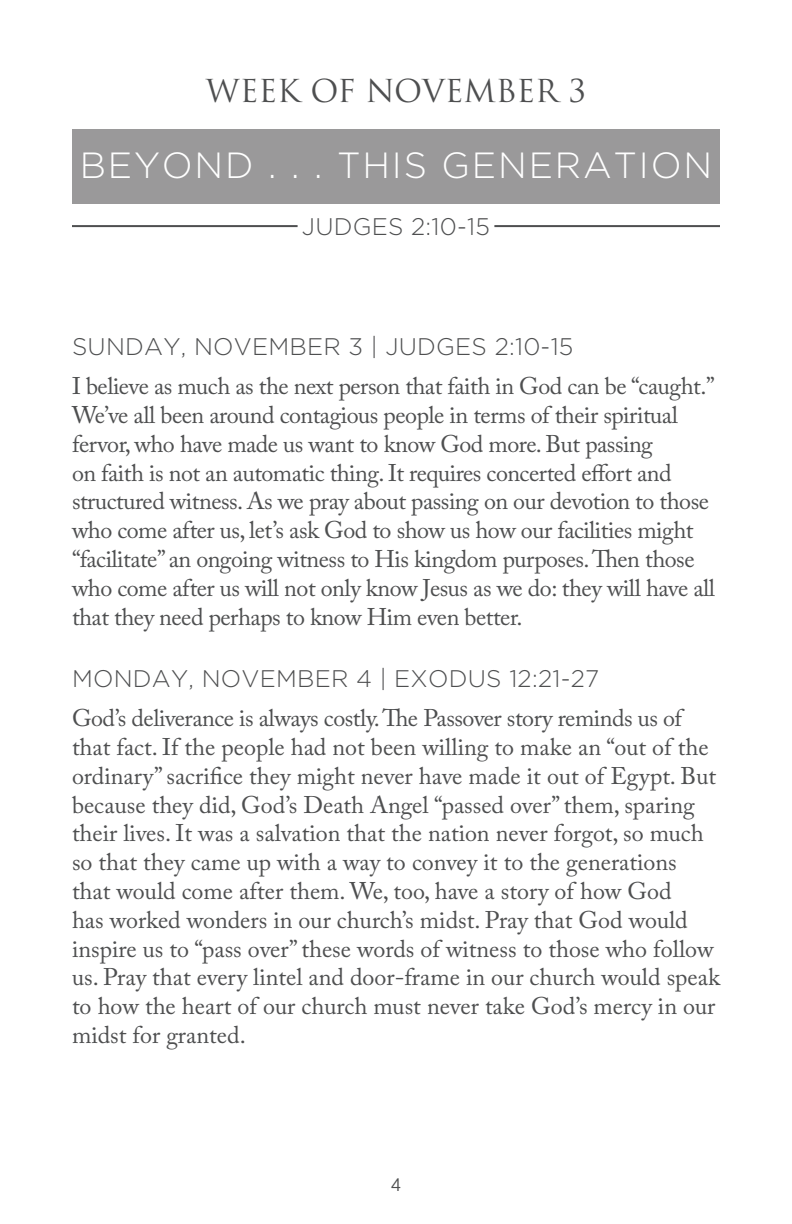
<style>
.page{position:relative;width:792px;height:1224px;background:#fff}
.page>*{position:absolute;margin:0;border:0;box-sizing:border-box;transform-origin:0 0}
.t1{font:300 36.4px "Gotham";letter-spacing:.05em;color:#fff}
.t2{font:30.8px "Trajan Pro";color:#4e4f50}
.t3{font:24px/28.8px "Adobe Caslon Pro";letter-spacing:-.01em;color:#4e4f50}
.t4{font:300 24px "Gotham";letter-spacing:.01em;color:#4e4f50}
.t5{font:18px "Gotham Narrow";color:#4e4f50}
</style>
<div class="page">
<div style="left:72px;top:130px;width:648px;height:74px;background:#9a999a"></div>
<hr style="left:494px;top:225px;width:226px;height:2px;background:#4e4f50">
<hr style="left:72px;top:225px;width:226px;height:2px;background:#4e4f50">
<p class="t2" style="left:206px;top:72px;width:382px">WEEK OF NOVEMBER 3</p>
<p class="t1" style="left:80px;top:145px;width:634px">BEYOND . . . THIS GENERATION</p>
<p class="t4" style="left:302px;top:213px;width:190px">JUDGES 2:10-15</p>
<p class="t4" style="left:72px;top:334px;width:503px">SUNDAY, NOVEMBER 3 | JUDGES 2:10-15</p>
<p class="t3" style="left:72px;top:371px;width:645px">I believe as much as the next person that faith in God can be “caught.” We’ve all been around contagious people in terms of their spiritual fervor, who have made us want to know God more. But passing<br>on faith is not an automatic thing. It requires concerted effort and structured witness. As we pray about passing on our devotion to those who come after us, let’s ask God to show us how our facilities might “facilitate” an ongoing witness to His kingdom purposes. Then those who come after us will not only know Jesus as we do: they will have all that they need perhaps to know Him even better.</p>
<p class="t4" style="left:72px;top:666px;width:529px">MONDAY, NOVEMBER 4 | EXODUS 12:21-27</p>
<p class="t3" style="left:72px;top:704px;width:649px">God’s deliverance is always costly. The Passover story reminds us of that fact. If the people had not been willing to make an “out of the ordinary” sacrifice they might never have made it out of Egypt. But because they did, God’s Death Angel “passed over” them, sparing their lives. It was a salvation that the nation never forgot, so much so that they came up with a way to convey it to the generations that would come after them. We, too, have a story of how God<br>has worked wonders in our church’s midst. Pray that God would inspire us to “pass over” these words of witness to those who follow us. Pray that every lintel and door-frame in our church would speak to how the heart of our church must never take God’s mercy in our midst for granted.</p>
<p class="t5" style="left:391px;top:1174px;width:12px">4</p>
</div>
